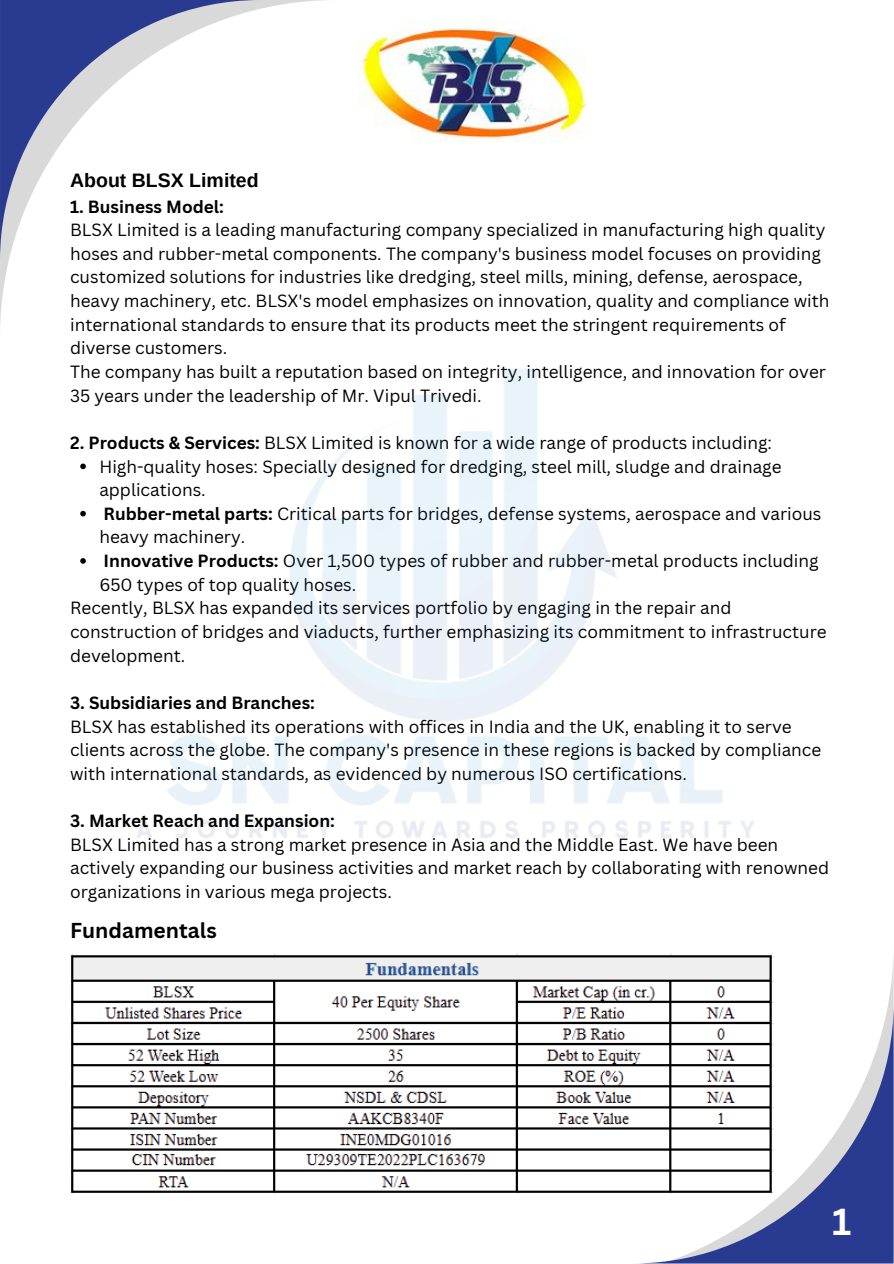
<style>
.page{position:relative;width:894px;height:1264px;background:#fff}
.page>*{position:absolute;margin:0;border:0;box-sizing:border-box;transform-origin:0 0}
.t1{font:700 36.6px "Canva Sans";color:#fff}
.t2{font:700 21px "Canva Sans";color:#000}
.t3{font:700 19.5px "Arimo";color:#000}
.t4{font:17.25px/23.7px "Canva Sans";color:#000}
.t5{font:700 17.25px "Canva Sans";color:#000}
.s1{font-weight:700}
</style>
<div class="page">
<svg style="left:0;top:0;width:325px;height:325px"></svg>
<svg style="left:0;top:0;width:261px;height:261px"></svg>
<svg style="left:648px;top:1002px;width:245px;height:261px"></svg>
<img style="left:358px;top:20px;width:228px;height:123px">
<svg style="left:80px;top:463px;width:6px;height:6px"></svg>
<svg style="left:80px;top:511px;width:6px;height:5px"></svg>
<svg style="left:80px;top:558px;width:6px;height:5px"></svg>
<img style="left:70px;top:953px;width:703px;height:240px">
<p class="t3" style="left:70px;top:169px;width:190px">About BLSX Limited</p>
<p class="t5" style="left:70px;top:194px;width:155px">1. Business Model:</p>
<p class="t4" style="left:70px;top:218px;width:760px">BLSX Limited is a leading manufacturing company specialized in manufacturing high quality hoses and rubber-metal components. The company's business model focuses on providing customized solutions for industries like dredging, steel mills, mining, defense, aerospace, heavy machinery, etc. BLSX's model emphasizes on innovation, quality and compliance with international standards to ensure that its products meet the stringent requirements of diverse customers.</p>
<p class="t4" style="left:70px;top:359px;width:757px">The company has built a reputation based on integrity, intelligence, and innovation for over<br>35 years under the leadership of Mr. Vipul Trivedi.</p>
<h1 class="t4" style="left:70px;top:430px;width:703px"><span class="s1">2. Products &amp; Services:</span> BLSX Limited is known for a wide range of products including:</h1>
<p class="t4" style="left:99px;top:454px;width:683px">High-quality hoses: Specially designed for dredging, steel mill, sludge and drainage applications.</p>
<p class="t4" style="left:99px;top:501px;width:723px"><span class="s1">Rubber-metal parts:</span> Critical parts for bridges, defense systems, aerospace and various heavy machinery.</p>
<p class="t4" style="left:99px;top:548px;width:720px"><span class="s1">Innovative Products:</span> Over 1,500 types of rubber and rubber-metal products including<br>650 types of top quality hoses.</p>
<p class="t4" style="left:70px;top:596px;width:758px">Recently, BLSX has expanded its services portfolio by engaging in the repair and construction of bridges and viaducts, further emphasizing its commitment to infrastructure development.</p>
<p class="t5" style="left:70px;top:690px;width:246px">3. Subsidiaries and Branches:</p>
<p class="t4" style="left:70px;top:714px;width:752px">BLSX has established its operations with offices in India and the UK, enabling it to serve clients across the globe. The company's presence in these regions is backed by compliance with international standards, as evidenced by numerous ISO certifications.</p>
<p class="t5" style="left:70px;top:808px;width:266px">3. Market Reach and Expansion:</p>
<p class="t4" style="left:70px;top:832px;width:760px">BLSX Limited has a strong market presence in Asia and the Middle East. We have been actively expanding our business activities and market reach by collaborating with renowned organizations in various mega projects.</p>
<p class="t2" style="left:70px;top:915px;width:148px">Fundamentals</p>
<p class="t1" style="left:832px;top:1195px;width:21px">1</p>
</div>
